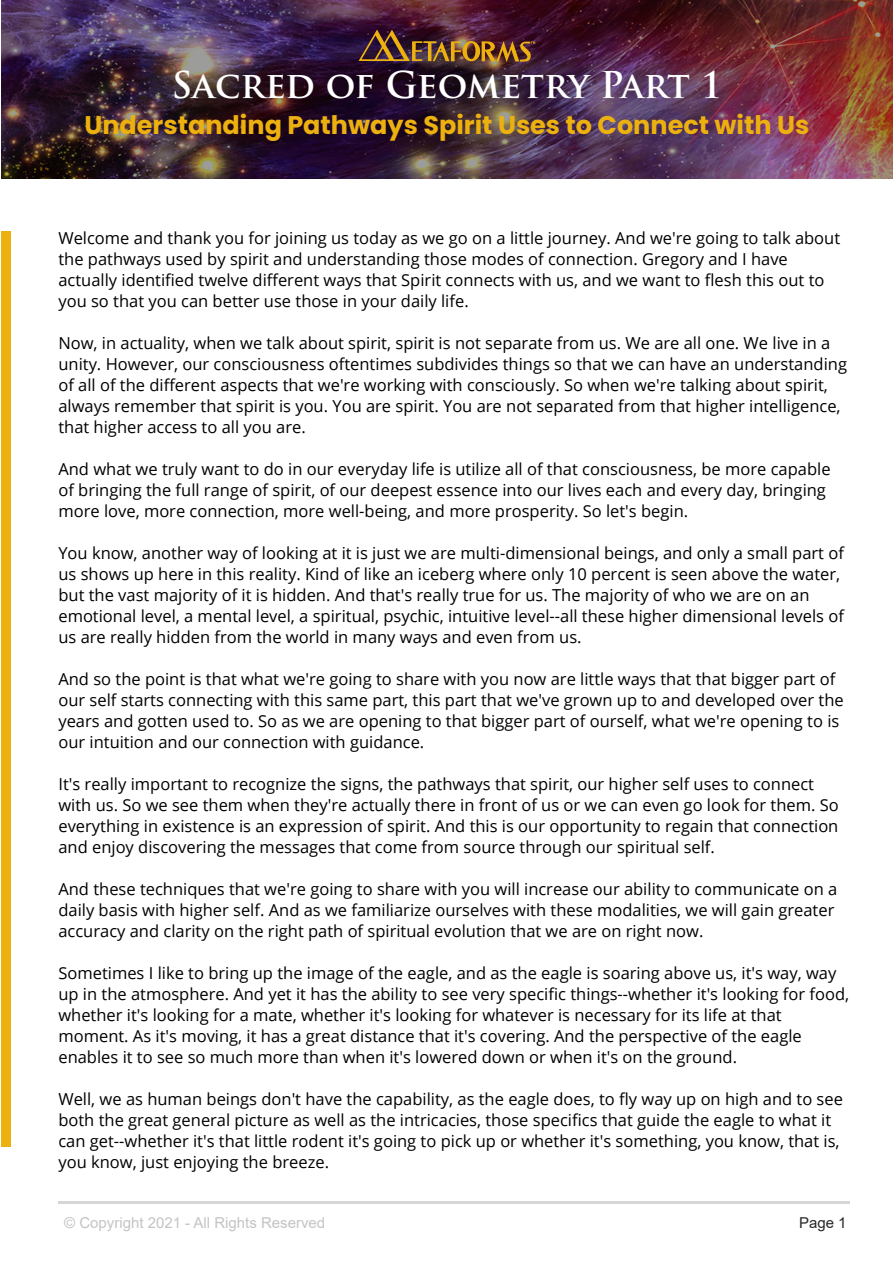
<style>
.page{position:relative;width:893px;height:1263px;background:#fff}
.page>*{position:absolute;margin:0;border:0;box-sizing:border-box;transform-origin:0 0}
.t1{font:700 36px "Trajan Pro";color:#fff}
.t2{font:700 25.5px "Poppins";color:#edb10f}
.t3{font:16.5px/21px "Open Sans";color:#000}
.t4{font:15px "Arial";color:#c4c4c4}
.t5{font:15px "Arial";color:#282828}
</style>
<div class="page">
<img style="left:1px;top:0;width:892px;height:178px">
<hr style="left:58px;top:1202px;width:792px;height:2px;background:#d6d6d6">
<div style="left:1px;top:231px;width:9px;height:916px;background:#edb10f"></div>
<img style="left:359px;top:30px;width:176px;height:32px">
<h1 class="t1" style="left:171px;top:63px;width:553px">Sacred of Geometry Part 1</h1>
<h2 class="t2" style="left:84px;top:110px;width:726px">Understanding Pathways Spirit Uses to Connect with Us</h2>
<p class="t3" style="left:58px;top:227px;width:783px">Welcome and thank you for joining us today as we go on a little journey. And we're going to talk about the pathways used by spirit and understanding those modes of connection. Gregory and I have actually identified twelve different ways that Spirit connects with us, and we want to flesh this out to you so that you can better use those in your daily life.</p>
<p class="t3" style="left:58px;top:332px;width:790px">Now, in actuality, when we talk about spirit, spirit is not separate from us. We are all one. We live in a unity. However, our consciousness oftentimes subdivides things so that we can have an understanding of all of the different aspects that we're working with consciously. So when we're talking about spirit, always remember that spirit is you. You are spirit. You are not separated from that higher intelligence, that higher access to all you are.</p>
<p class="t3" style="left:58px;top:458px;width:774px">And what we truly want to do in our everyday life is utilize all of that consciousness, be more capable of bringing the full range of spirit, of our deepest essence into our lives each and every day, bringing more love, more connection, more well-being, and more prosperity. So let's begin.</p>
<p class="t3" style="left:58px;top:542px;width:787px">You know, another way of looking at it is just we are multi-dimensional beings, and only a small part of us shows up here in this reality. Kind of like an iceberg where only 10 percent is seen above the water, but the vast majority of it is hidden. And that's really true for us. The majority of who we are on an emotional level, a mental level, a spiritual, psychic, intuitive level--all these higher dimensional levels of us are really hidden from the world in many ways and even from us.</p>
<p class="t3" style="left:58px;top:668px;width:787px">And so the point is that what we're going to share with you now are little ways that that bigger part of our self starts connecting with this same part, this part that we've grown up to and developed over the years and gotten used to. So as we are opening to that bigger part of ourself, what we're opening to is our intuition and our connection with guidance.</p>
<p class="t3" style="left:58px;top:773px;width:782px">It's really important to recognize the signs, the pathways that spirit, our higher self uses to connect with us. So we see them when they're actually there in front of us or we can even go look for them. So everything in existence is an expression of spirit. And this is our opportunity to regain that connection and enjoy discovering the messages that come from source through our spiritual self.</p>
<p class="t3" style="left:58px;top:878px;width:780px">And these techniques that we're going to share with you will increase our ability to communicate on a daily basis with higher self. And as we familiarize ourselves with these modalities, we will gain greater accuracy and clarity on the right path of spiritual evolution that we are on right now.</p>
<p class="t3" style="left:58px;top:962px;width:792px">Sometimes I like to bring up the image of the eagle, and as the eagle is soaring above us, it's way, way up in the atmosphere. And yet it has the ability to see very specific things--whether it's looking for food, whether it's looking for a mate, whether it's looking for whatever is necessary for its life at that moment. As it's moving, it has a great distance that it's covering. And the perspective of the eagle enables it to see so much more than when it's lowered down or when it's on the ground.</p>
<p class="t3" style="left:58px;top:1088px;width:786px">Well, we as human beings don't have the capability, as the eagle does, to fly way up on high and to see both the great general picture as well as the intricacies, those specifics that guide the eagle to what it can get--whether it's that little rodent it's going to pick up or whether it's something, you know, that is, you know, just enjoying the breeze.</p>
<p class="t4" style="left:64px;top:1212px;width:263px">© Copyright 2021 - All Rights Reserved</p>
<p class="t5" style="left:799px;top:1212px;width:49px">Page 1</p>
</div>
